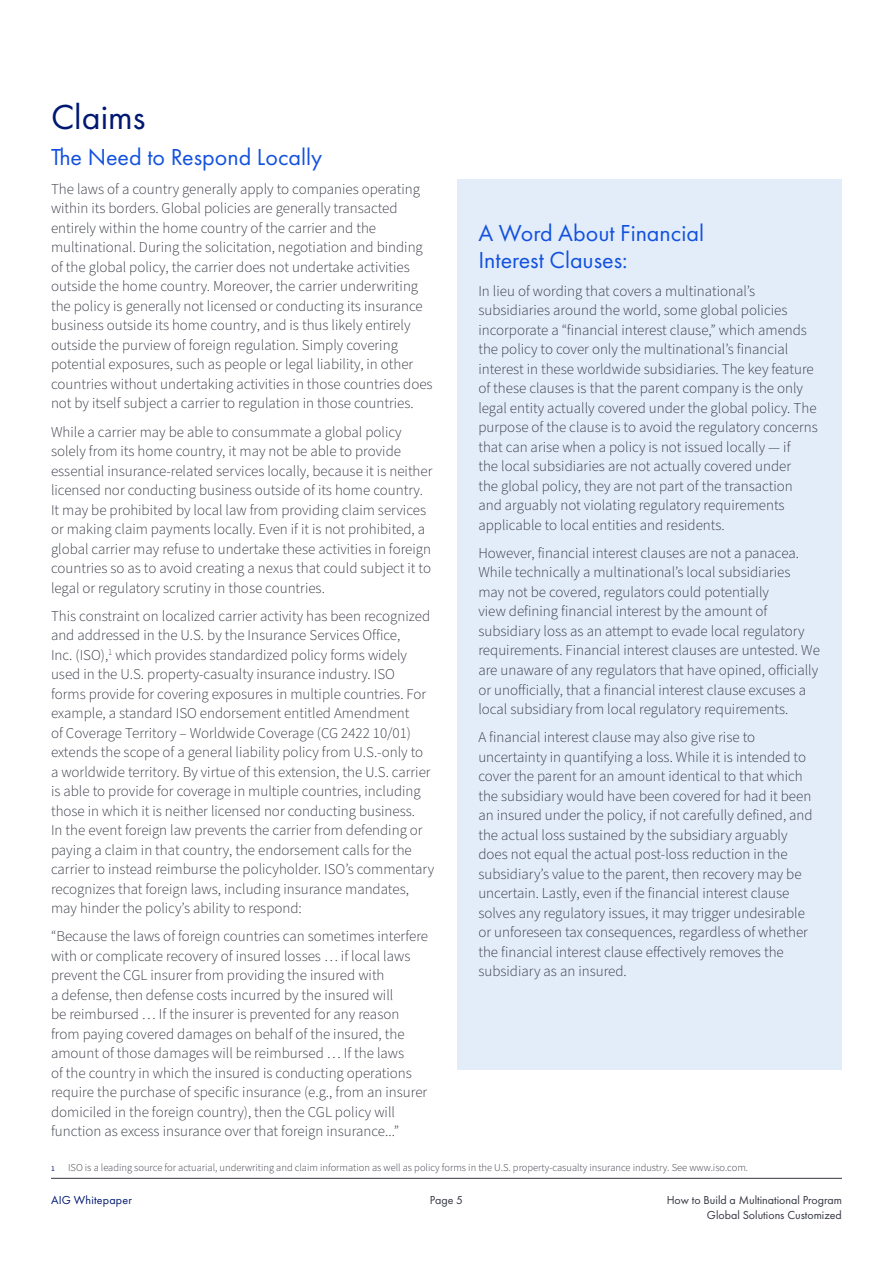
<style>
.page{position:relative;width:893px;height:1263px;background:#fff}
.page>*{position:absolute;margin:0;border:0;box-sizing:border-box;transform-origin:0 0}
.t1{font:36px "Futura PT";color:#001871}
.t2{font:24px/27px "Futura PT";color:#1352de}
.t3{font:300 15px/19.5px "Source Sans Pro";color:#343741}
.t4{font:12px/14.4px "Futura PT";color:#343741;text-align:right}
.t5{font:12px "Futura PT";letter-spacing:.02em;color:#001871}
.t6{font:300 10.5px "Source Sans Pro";color:#343741}
.t7{font:7.5px "Source Sans Pro";color:#001871}
</style>
<div class="page">
<div style="left:457px;top:179px;width:385px;height:890px;background:#e3edf9"></div>
<hr style="left:51px;top:1178px;width:791px;height:1px;background:#343741">
<h2 class="t1" style="left:51px;top:96px;width:96px">Claims</h2>
<h3 class="t2" style="left:51px;top:143px;width:273px">The Need to Respond Locally</h3>
<p class="t3" style="left:51px;top:180px;width:383px">The laws of a country generally apply to companies operating within its borders. Global policies are generally transacted entirely within the home country of the carrier and the multinational. During the solicitation, negotiation and binding of the global policy, the carrier does not undertake activities outside the home country. Moreover, the carrier underwriting the policy is generally not licensed or conducting its insurance business outside its home country, and is thus likely entirely outside the purview of foreign regulation. Simply covering potential exposures, such as people or legal liability, in other countries without undertaking activities in those countries does not by itself subject a carrier to regulation in those countries.</p>
<p class="t3" style="left:51px;top:422px;width:383px">While a carrier may be able to consummate a global policy solely from its home country, it may not be able to provide essential insurance-related services locally, because it is neither licensed nor conducting business outside of its home country.<br>It may be prohibited by local law from providing claim services or making claim payments locally. Even if it is not prohibited, a global carrier may refuse to undertake these activities in foreign countries so as to avoid creating a nexus that could subject it to legal or regulatory scrutiny in those countries.</p>
<p class="t3" style="left:51px;top:606px;width:385px">This constraint on localized carrier activity has been recognized and addressed in the U.S. by the Insurance Services Office,<br>Inc. (ISO),<sup>1</sup> which provides standardized policy forms widely used in the U.S. property-casualty insurance industry. ISO<br>forms provide for covering exposures in multiple countries. For example, a standard ISO endorsement entitled Amendment<br>of Coverage Territory – Worldwide Coverage (CG 2422 10/01) extends the scope of a general liability policy from U.S.-only to a worldwide territory. By virtue of this extension, the U.S. carrier is able to provide for coverage in multiple countries, including those in which it is neither licensed nor conducting business.<br>In the event foreign law prevents the carrier from defending or paying a claim in that country, the endorsement calls for the carrier to instead reimburse the policyholder. ISO’s commentary recognizes that foreign laws, including insurance mandates, may hinder the policy’s ability to respond:</p>
<p class="t3" style="left:51px;top:927px;width:379px">“Because the laws of foreign countries can sometimes interfere with or complicate recovery of insured losses … if local laws prevent the CGL insurer from providing the insured with<br>a defense, then defense costs incurred by the insured will<br>be reimbursed … If the insurer is prevented for any reason from paying covered damages on behalf of the insured, the amount of those damages will be reimbursed … If the laws<br>of the country in which the insured is conducting operations require the purchase of specific insurance (e.g., from an insurer domiciled in the foreign country), then the CGL policy will function as excess insurance over that foreign insurance...”</p>
<h3 class="t2" style="left:478px;top:219px;width:227px">A Word About Financial<br>Interest Clauses:</h3>
<p class="t3" style="left:478px;top:282px;width:341px">In lieu of wording that covers a multinational’s subsidiaries around the world, some global policies incorporate a “financial interest clause,” which amends the policy to cover only the multinational’s financial interest in these worldwide subsidiaries. The key feature of these clauses is that the parent company is the only legal entity actually covered under the global policy. The purpose of the clause is to avoid the regulatory concerns that can arise when a policy is not issued locally — if<br>the local subsidiaries are not actually covered under<br>the global policy, they are not part of the transaction and arguably not violating regulatory requirements applicable to local entities and residents.</p>
<p class="t3" style="left:478px;top:544px;width:343px">However, financial interest clauses are not a panacea.<br>While technically a multinational’s local subsidiaries may not be covered, regulators could potentially<br>view defining financial interest by the amount of subsidiary loss as an attempt to evade local regulatory requirements. Financial interest clauses are untested. We are unaware of any regulators that have opined, officially or unofficially, that a financial interest clause excuses a local subsidiary from local regulatory requirements.</p>
<p class="t3" style="left:478px;top:728px;width:336px">A financial interest clause may also give rise to uncertainty in quantifying a loss. While it is intended to cover the parent for an amount identical to that which the subsidiary would have been covered for had it been an insured under the policy, if not carefully defined, and the actual loss sustained by the subsidiary arguably does not equal the actual post-loss reduction in the subsidiary’s value to the parent, then recovery may be uncertain. Lastly, even if the financial interest clause solves any regulatory issues, it may trigger undesirable or unforeseen tax consequences, regardless of whether the financial interest clause effectively removes the subsidiary as an insured.</p>
<p class="t6" style="left:68px;top:1160px;width:682px">ISO is a leading source for actuarial, underwriting and claim information as well as policy forms in the U.S. property-casualty insurance industry. See www.iso.com.</p>
<p class="t5" style="left:51px;top:1193px;width:82px">AIG Whitepaper</p>
<p class="t4" style="left:430px;top:1193px;width:35px">Page 5</p>
<p class="t4" style="left:667px;top:1193px;width:177px">How to Build a Multinational Program<br>Global Solutions Customized</p>
<p class="t7" style="left:51px;top:1163px;width:5px">1</p>
</div>
